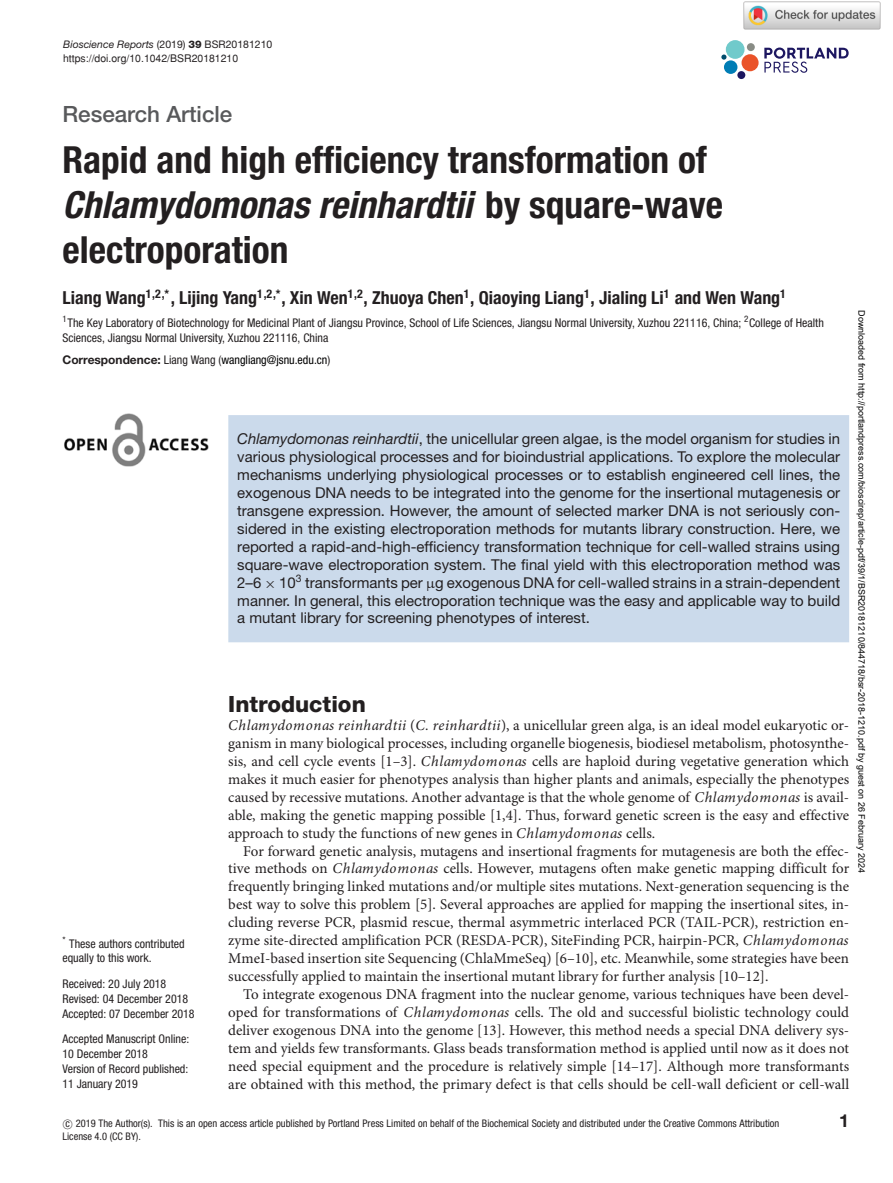
<style>
.page{position:relative;width:893px;height:1183px;background:#fff}
.page>*{position:absolute;margin:0;border:0;box-sizing:border-box;transform-origin:0 0}
.t1{font:700 condensed 37.35px/44.8px "Helvetica Neue LT Std";color:#231f20}
.t2{font:500 22.35px "Helvetica Neue LT Std";color:#58595b}
.t3{font:800 22.35px "Helvetica Neue LT Std";color:#231f20}
.t4{font:700 condensed 18px "Helvetica Neue LT Std";color:#231f20}
.t5{font:700 18px "Helvetica Neue LT Std";color:#231f20}
.t6{font:15px/18px "Minion Pro";color:#231f20;text-align:justify}
.t7{font:15px/18px "Helvetica Neue LT Std";color:#231f20;text-align:justify}
.t8{font:condensed 12px/15px "Helvetica Neue LT Std";color:#231f20}
.t9{font:condensed 12px "Helvetica Neue LT Std";color:#000}
.t10{font:condensed 10.5px/13.5px "Helvetica Neue LT Std";color:#231f20}
.t11{font:italic 10.5px "Helvetica Neue LT Std";color:#231f20}
.t12{font:10.5px "Helvetica";color:#231f20}
.t13{font:9px "Arial";color:#000}
.s1{font-style:normal}
.s2{font-weight:800;font-style:normal}
.s3{font-style:italic}
.s4{font-weight:700;font-stretch:normal;color:#231f20}
.s5{color:#231f20}
.s6{font-family:"MTSY"}
.s7{font-family:"EURM10"}
.s8{font-family:"CMSY10";font-stretch:normal}
</style>
<div class="page">
<svg style="left:764px;top:48px;width:85px;height:25px"></svg>
<div style="left:726px;top:40px;width:18px;height:19px;background:#70cacb;border-radius:50%"></div>
<div style="left:741px;top:54px;width:18px;height:17px;background:#ea5329;border-radius:50%"></div>
<div style="left:724px;top:60px;width:13px;height:14px;background:#007db5;border-radius:50%"></div>
<div style="left:737px;top:71px;width:8px;height:8px;background:#1d1760;border-radius:50%"></div>
<div style="left:747px;top:43px;width:8px;height:8px;background:#888c85;border-radius:50%"></div>
<svg style="left:721px;top:54px;width:5px;height:6px"></svg>
<img style="left:64px;top:413px;width:145px;height:53px">
<div style="left:228px;top:415px;width:621px;height:227px;background:#cbdaeb"></div>
<img style="left:743px;top:1px;width:138px;height:29px">
<p class="t11" style="left:63px;top:40px;width:211px">Bioscience Reports <span class="s1">(2019)</span> <span class="s2">39</span> <span class="s1">BSR20181210</span></p>
<p class="t12" style="left:63px;top:54px;width:177px">https://doi.org/10.1042/BSR20181210</p>
<h2 class="t2" style="left:62px;top:106px;width:171px">Research Article</h2>
<h1 class="t1" style="left:62px;top:140px;width:662px">Rapid and high efficiency transformation of<br><span class="s3">Chlamydomonas reinhardtii</span> by square-wave electroporation</h1>
<p class="t4" style="left:62px;top:291px;width:725px">Liang Wang<sup>1,2,*</sup>, Lijing Yang<sup>1,2,*</sup>, Xin Wen<sup>1,2</sup>, Zhuoya Chen<sup>1</sup>, Qiaoying Liang<sup>1</sup>, Jialing Li<sup>1</sup> and Wen Wang<sup>1</sup></p>
<p class="t8" style="left:62px;top:316px;width:763px"><sup>1</sup>The Key Laboratory of Biotechnology for Medicinal Plant of Jiangsu Province, School of Life Sciences, Jiangsu Normal University, Xuzhou 221116, China; <sup>2</sup>College of Health<br>Sciences, Jiangsu Normal University, Xuzhou 221116, China</p>
<p class="t9" style="left:62px;top:355px;width:269px"><span class="s4">Correspondence:</span> <span class="s5">Liang Wang (</span>wangliang@jsnu.edu.cn<span class="s5">)</span></p>
<p class="t13" style="left:865px;top:310px;width:564px;rotate:90deg">Downloaded from http://portlandpress.com/bioscirep/article-pdf/39/1/BSR20181210/844718/bsr-2018-1210.pdf by guest on 26 February 2024</p>
<p class="t7" style="left:237px;top:431px;width:604px"><span class="s3">Chlamydomonas reinhardtii</span>, the unicellular green algae, is the model organism for studies in various physiological processes and for bioindustrial applications. To explore the molecular mechanisms underlying physiological processes or to establish engineered cell lines, the exogenous DNA needs to be integrated into the genome for the insertional mutagenesis or transgene expression. However, the amount of selected marker DNA is not seriously con&shy;sidered in the existing electroporation methods for mutants library construction. Here, we reported a rapid-and-high-efficiency transformation technique for cell-walled strains using square-wave electroporation system. The final yield with this electroporation method was 2–6 <span class="s6">×</span> 10<sup>3</sup> transformants per <span class="s7">μ</span>g exogenous DNA for cell-walled strains in a strain-dependent manner. In general, this electroporation technique was the easy and applicable way to build a mutant library for screening phenotypes of interest.</p>
<h2 class="t3" style="left:228px;top:695px;width:139px">Introduction</h2>
<p class="t6" style="left:228px;top:717px;width:622px"><span class="s3">Chlamydomonas reinhardtii</span> (<span class="s3">C. reinhardtii</span>), a unicellular green alga, is an ideal model eukaryotic or&shy;ganism in many biological processes, including organelle biogenesis, biodiesel metabolism, photosynthe&shy;sis, and cell cycle events [1–3]. <span class="s3">Chlamydomonas</span> cells are haploid during vegetative generation which makes it much easier for phenotypes analysis than higher plants and animals, especially the phenotypes caused by recessive mutations. Another advantage is that the whole genome of <span class="s3">Chlamydomonas</span> is avail&shy;able, making the genetic mapping possible [1,4]. Thus, forward genetic screen is the easy and effective approach to study the functions of new genes in <span class="s3">Chlamydomonas</span> cells.</p>
<p class="t6" style="left:228px;top:842px;width:622px;text-indent:15px">For forward genetic analysis, mutagens and insertional fragments for mutagenesis are both the effec&shy;tive methods on <span class="s3">Chlamydomonas</span> cells. However, mutagens often make genetic mapping difficult for frequently bringing linked mutations and/or multiple sites mutations. Next-generation sequencing is the best way to solve this problem [5]. Several approaches are applied for mapping the insertional sites, in&shy;cluding reverse PCR, plasmid rescue, thermal asymmetric interlaced PCR (TAIL-PCR), restriction en&shy;zyme site-directed amplification PCR (RESDA-PCR), SiteFinding PCR, hairpin-PCR, <span class="s3">Chlamydomonas </span>MmeI-based insertion site Sequencing (ChlaMmeSeq) [6–10], etc. Meanwhile, some strategies have been successfully applied to maintain the insertional mutant library for further analysis [10–12].</p>
<p class="t6" style="left:228px;top:986px;width:622px;text-indent:15px">To integrate exogenous DNA fragment into the nuclear genome, various techniques have been devel&shy;oped for transformations of <span class="s3">Chlamydomonas</span> cells. The old and successful biolistic technology could deliver exogenous DNA into the genome [13]. However, this method needs a special DNA delivery sys&shy;tem and yields few transformants. Glass beads transformation method is applied until now as it does not need special equipment and the procedure is relatively simple [14–17]. Although more transformants are obtained with this method, the primary defect is that cells should be cell-wall deficient or cell-wall</p>
<p class="t10" style="left:62px;top:1117px;width:718px"><span class="s8">-</span>c 2019 The Author(s). This is an open access article published by Portland Press Limited on behalf of the Biochemical Society and distributed under the Creative Commons Attribution<br>License 4.0 (CC BY).</p>
<p class="t5" style="left:839px;top:1113px;width:11px">1</p>
<p class="t8" style="left:62px;top:936px;width:124px"><sup>*</sup> These authors contributed equally to this work.</p>
<p class="t8" style="left:62px;top:976px;width:134px">Received: 20 July 2018<br>Revised: 04 December 2018<br>Accepted: 07 December 2018</p>
<p class="t8" style="left:62px;top:1032px;width:128px">Accepted Manuscript Online:<br>10 December 2018<br>Version of Record published:<br>11 January 2019</p>
</div>
